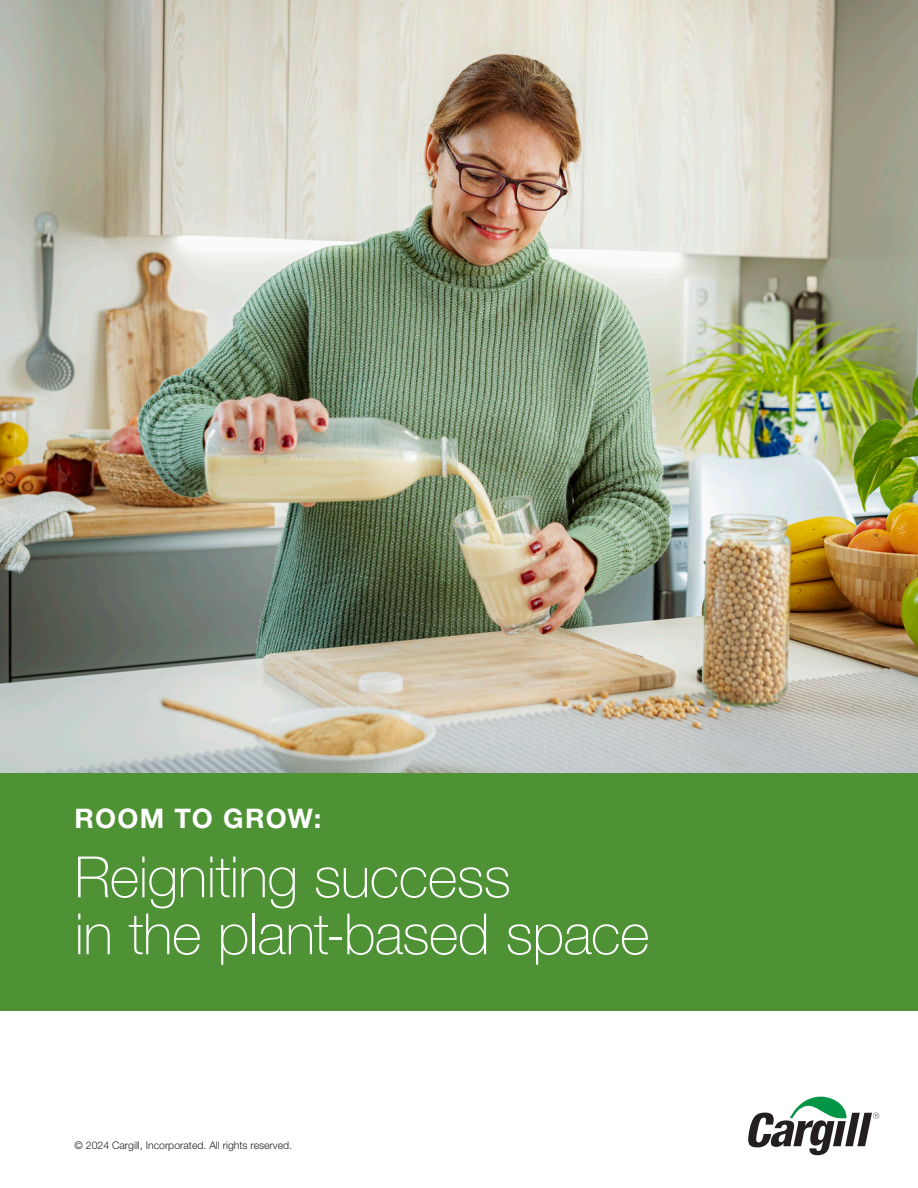
<style>
.page{position:relative;width:918px;height:1188px;background:#fff}
.page>*{position:absolute;margin:0;border:0;box-sizing:border-box;transform-origin:0 0}
.Headline_Level_4_21{font:100 57px/57px "Helvetica Neue LT Std";letter-spacing:-.01em;color:#fff}
.Headline_Level_4_21-2{font:700 27px "Helvetica Neue LT Std";letter-spacing:.04em;color:#fff}
.FOOTNOTES{font:300 10.5px "Helvetica Neue LT Std";color:#231f20}
</style>
<div class="page">
<svg style="left:748px;top:1096px;width:131px;height:59px"></svg>
<img style="left:0;top:0;width:918px;height:773px">
<div style="left:0;top:773px;width:918px;height:238px;background:#4f9236"></div>
<p class="Headline_Level_4_21-2" style="left:75px;top:802px;width:248px">ROOM TO GROW:</p>
<p class="Headline_Level_4_21" style="left:75px;top:848px;width:577px">Reigniting success<br>in the plant-based space</p>
<p class="FOOTNOTES" style="left:75px;top:1138px;width:219px">© 2024 Cargill, Incorporated. All rights reserved.</p>
</div>
